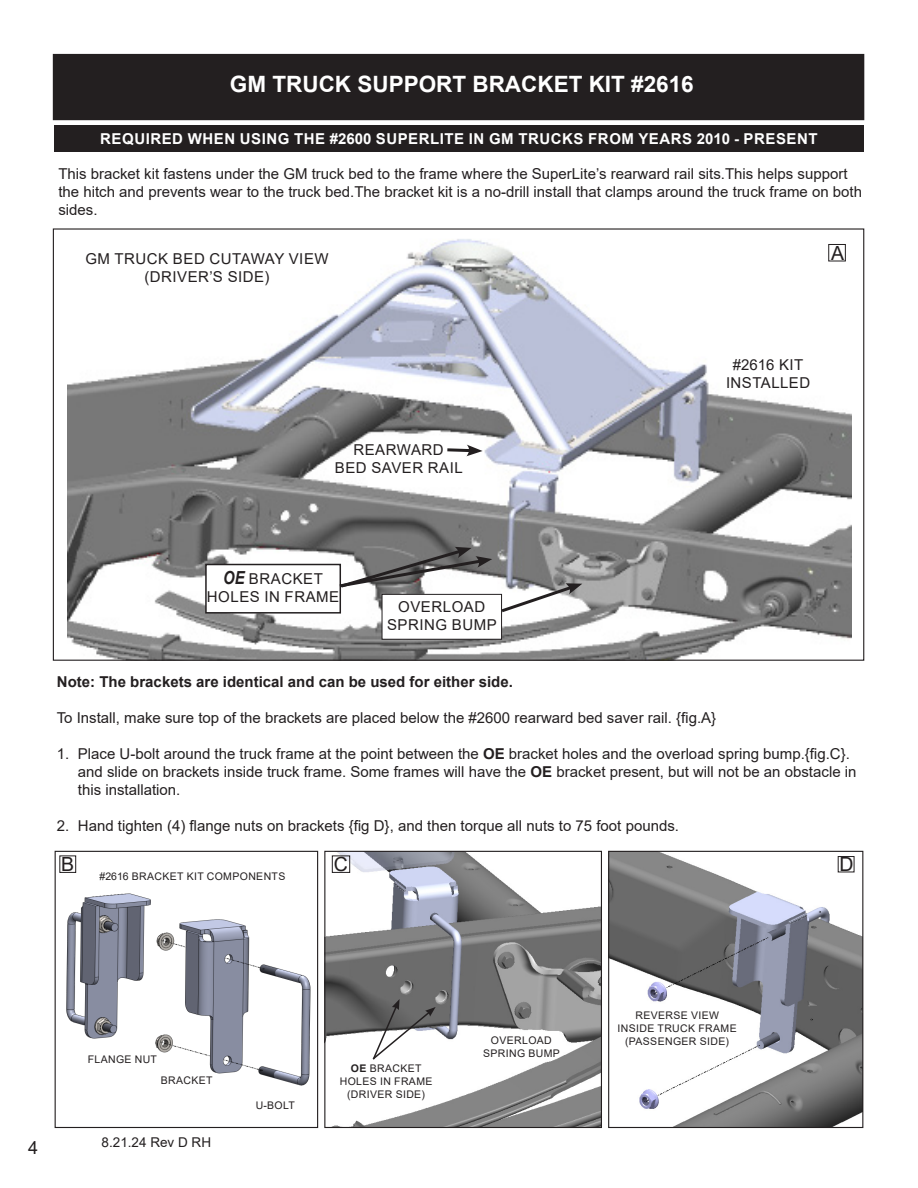
<style>
.page{position:relative;width:918px;height:1188px;background:#fff}
.page>*{position:absolute;margin:0;border:0;box-sizing:border-box;transform-origin:0 0}
.t1{font:700 22.5px "Arial";color:#fff}
.t2{font:19.5px "Arial";color:#231f20}
.t3{font:18px "Arial";color:#231f20}
.t4{font:15px/18px "Arial";color:#231f20}
.t5{font:15px "Arial";letter-spacing:.035em;color:#231f20}
.t6{font:700 15px "Arial";letter-spacing:.035em;color:#fff}
.t7{font:700 15px "Arial";color:#231f20}
.t8{font:15px "Arial";letter-spacing:.03em;color:#231f20}
.t9{font:13.5px "Arial";color:#231f20}
.t10{font:10.5px "Arial";letter-spacing:.035em;color:#231f20}
.s1{font-family:"Arial Narrow";font-weight:700;font-style:italic;font-size:18px}
.s2{font-weight:700}
</style>
<div class="page">
<div style="left:54px;top:55px;width:810px;height:64px;background:#231f20"></div>
<div style="left:53px;top:54px;width:811px;height:66px;border:2px solid #231f20"></div>
<div style="left:54px;top:125px;width:810px;height:27px;background:#231f20"></div>
<img style="left:67px;top:239px;width:785px;height:420px">
<img style="left:66px;top:893px;width:245px;height:193px">
<div style="left:55px;top:851px;width:263px;height:277px;border:1px solid #231f20"></div>
<img style="left:326px;top:853px;width:274px;height:273px">
<div style="left:324px;top:851px;width:278px;height:277px;border:1px solid #231f20"></div>
<img style="left:610px;top:853px;width:251px;height:273px">
<div style="left:608px;top:851px;width:255px;height:277px;border:1px solid #231f20"></div>
<div style="left:206px;top:565px;width:134px;height:48px;background:#fff"></div>
<div style="left:205px;top:564px;width:136px;height:50px;border:2px solid #231f20"></div>
<div style="left:382px;top:594px;width:120px;height:45px;background:#fff"></div>
<div style="left:382px;top:594px;width:120px;height:46px;border:1px solid #231f20"></div>
<svg style="left:336px;top:547px;width:156px;height:43px"></svg>
<svg style="left:444px;top:445px;width:39px;height:11px"></svg>
<svg style="left:371px;top:999px;width:65px;height:62px"></svg>
<div style="left:332px;top:856px;width:18px;height:17px;border:1px solid #231f20"></div>
<svg style="left:498px;top:583px;width:84px;height:32px"></svg>
<div style="left:838px;top:856px;width:16px;height:16px;border:1px solid #231f20"></div>
<div style="left:59px;top:856px;width:17px;height:17px;border:1px solid #231f20"></div>
<div style="left:828px;top:244px;width:18px;height:17px;border:1px solid #231f20"></div>
<p class="t1" style="left:230px;top:68px;width:465px">GM TRUCK SUPPORT BRACKET KIT #2616</p>
<p class="t6" style="left:100px;top:129px;width:719px">REQUIRED WHEN USING THE #2600 SUPERLITE IN GM TRUCKS FROM YEARS 2010 - PRESENT</p>
<p class="t4" style="left:58px;top:165px;width:805px">This bracket kit fastens under the GM truck bed to the frame where the SuperLite’s rearward rail sits.This helps support the hitch and prevents wear to the truck bed.The bracket kit is a no-drill install that clamps around the truck frame on both sides.</p>
<p class="t5" style="left:85px;top:248px;width:245px">GM TRUCK BED CUTAWAY VIEW</p>
<p class="t5" style="left:145px;top:266px;width:126px">(DRIVER’S SIDE)</p>
<p class="t5" style="left:353px;top:440px;width:92px">REARWARD</p>
<p class="t5" style="left:335px;top:458px;width:130px">BED SAVER RAIL</p>
<p class="t5" style="left:223px;top:569px;width:101px"><span class="s1">OE</span> BRACKET</p>
<p class="t5" style="left:207px;top:587px;width:134px">HOLES IN FRAME</p>
<p class="t5" style="left:398px;top:596px;width:89px">OVERLOAD</p>
<p class="t5" style="left:387px;top:614px;width:111px">SPRING BUMP</p>
<p class="t2" style="left:831px;top:240px;width:15px">A</p>
<p class="t4" style="left:733px;top:356px;width:72px">#2616 KIT</p>
<p class="t8" style="left:726px;top:373px;width:86px">INSTALLED</p>
<p class="t7" style="left:57px;top:671px;width:457px">Note: The brackets are identical and can be used for either side.</p>
<p class="t4" style="left:57px;top:709px;width:661px">To Install, make sure top of the brackets are placed below the #2600 rearward bed saver rail. {fig.A}</p>
<p class="t4" style="left:57px;top:745px;width:794px">1. Place U-bolt around the truck frame at the point between the <span class="s2">OE</span> bracket holes and the overload spring bump.{fig.C}.</p>
<p class="t4" style="left:78px;top:763px;width:780px">and slide on brackets inside truck frame. Some frames will have the <span class="s2">OE</span> bracket present, but will not be an obstacle in</p>
<p class="t4" style="left:78px;top:781px;width:104px">this installation.</p>
<p class="t4" style="left:57px;top:817px;width:624px">2. Hand tighten (4) flange nuts on brackets {fig D}, and then torque all nuts to 75 foot pounds.</p>
<p class="t2" style="left:334px;top:851px;width:16px">C</p>
<p class="t2" style="left:61px;top:851px;width:15px">B</p>
<p class="t2" style="left:839px;top:851px;width:16px">D</p>
<p class="t10" style="left:100px;top:870px;width:187px">#2616 BRACKET KIT COMPONENTS</p>
<p class="t10" style="left:88px;top:1052px;width:71px">FLANGE NUT</p>
<p class="t10" style="left:161px;top:1073px;width:53px">BRACKET</p>
<p class="t3" style="left:28px;top:1135px;width:12px">4</p>
<p class="t9" style="left:102px;top:1132px;width:111px">8.21.24 Rev D RH</p>
<p class="t10" style="left:256px;top:1098px;width:41px">U-BOLT</p>
<p class="t10" style="left:351px;top:1062px;width:72px"><span class="s2">OE</span> BRACKET</p>
<p class="t10" style="left:340px;top:1074px;width:94px">HOLES IN FRAME</p>
<p class="t10" style="left:347px;top:1087px;width:79px">(DRIVER SIDE)</p>
<p class="t10" style="left:491px;top:1034px;width:62px">OVERLOAD</p>
<p class="t10" style="left:483px;top:1046px;width:78px">SPRING BUMP</p>
<p class="t10" style="left:635px;top:1008px;width:85px">REVERSE VIEW</p>
<p class="t10" style="left:618px;top:1021px;width:121px">INSIDE TRUCK FRAME</p>
<p class="t10" style="left:625px;top:1034px;width:105px">(PASSENGER SIDE)</p>
</div>
